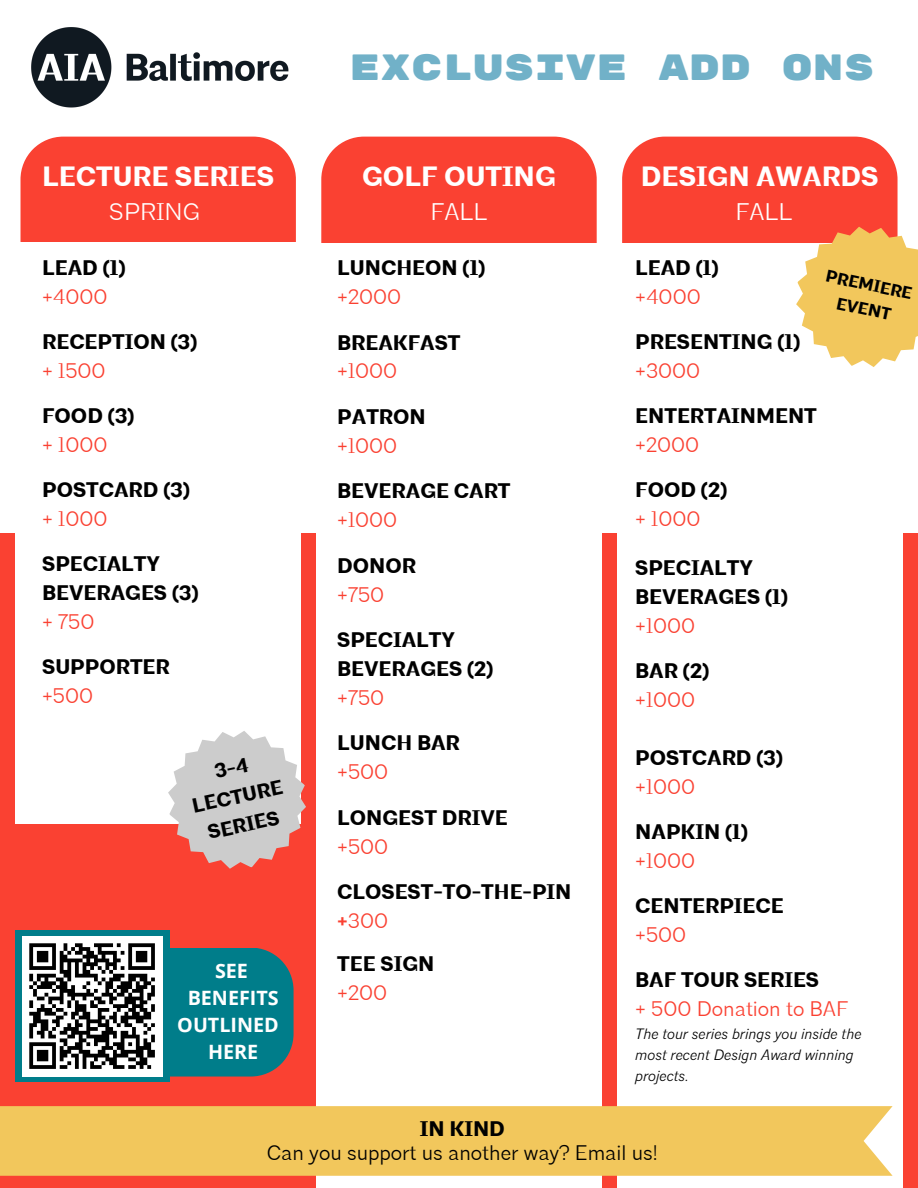
<style>
.page{position:relative;width:918px;height:1188px;background:#fff}
.page>*{position:absolute;margin:0;border:0;box-sizing:border-box;transform-origin:0 0}
.t1{font:36.3px "Rubik Mono One";color:#71b1c8}
.t2{font:700 27.75px "Architype";color:#fff}
.t3{font:300 24px "Architype";color:#fff}
.t4{font:700 21px/29px "Architype";color:#000}
.t5{font:300 21px "Architype";color:#fa4132}
.t6{font:300 21px "Architype";color:#000}
.t7{font:700 20.25px "Architype";color:#000}
.t8{font:700 19.8px "Open Sans";color:#fff}
.t9{font:700 16.95px "Architype";color:#000}
.t10{font:italic 300 15px/21px "Architype";color:#000}
.s1{color:#fa4132}
.s2{font-weight:300;color:#fa4132}
</style>
<div class="page">
<div style="left:0;top:534px;width:918px;height:654px;background:#fa4132"></div>
<img style="left:31px;top:27px;width:258px;height:81px">
<div style="left:15px;top:930px;width:154px;height:152px;background:#007d8a"></div>
<div style="left:21px;top:137px;width:275px;height:105px;background:#fa4132"></div>
<div style="left:321px;top:137px;width:276px;height:106px;background:#fa4132"></div>
<div style="left:622px;top:137px;width:276px;height:106px;background:#fa4132"></div>
<div style="left:16px;top:243px;width:285px;height:581px;background:#fff"></div>
<div style="left:316px;top:243px;width:286px;height:945px;background:#fff"></div>
<div style="left:617px;top:243px;width:285px;height:945px;background:#fff"></div>
<div style="left:0;top:1106px;width:893px;height:70px;background:#f2c75c"></div>
<svg style="left:796px;top:227px;width:122px;height:140px"></svg>
<div style="left:22px;top:936px;width:141px;height:141px;background:#fff"></div>
<svg style="left:29px;top:941px;width:265px;height:136px"></svg>
<svg style="left:168px;top:731px;width:138px;height:138px"></svg>
<p class="t1" style="left:349px;top:46px;width:527px">EXCLUSIVE ADD ONS</p>
<p class="t2" style="left:42px;top:160px;width:233px">LECTURE SERIES</p>
<p class="t2" style="left:362px;top:160px;width:195px">GOLF OUTING</p>
<p class="t2" style="left:641px;top:160px;width:239px">DESIGN AWARDS</p>
<p class="t3" style="left:109px;top:198px;width:92px">SPRING</p>
<p class="t3" style="left:430px;top:198px;width:59px">FALL</p>
<p class="t3" style="left:735px;top:198px;width:59px">FALL</p>
<p class="t4" style="left:42px;top:254px;width:85px">LEAD (1)</p>
<p class="t5" style="left:42px;top:284px;width:67px">+4000</p>
<p class="t4" style="left:42px;top:328px;width:157px">RECEPTION (3)</p>
<p class="t5" style="left:42px;top:358px;width:65px">+ 1500</p>
<p class="t4" style="left:42px;top:402px;width:94px">FOOD (3)</p>
<p class="t5" style="left:42px;top:432px;width:67px">+ 1000</p>
<p class="t4" style="left:42px;top:476px;width:149px">POSTCARD (3)</p>
<p class="t5" style="left:42px;top:506px;width:67px">+ 1000</p>
<p class="t4" style="left:42px;top:550px;width:158px">SPECIALTY<br>BEVERAGES (3)</p>
<p class="t5" style="left:42px;top:609px;width:54px">+ 750</p>
<p class="t4" style="left:42px;top:653px;width:129px">SUPPORTER</p>
<p class="t5" style="left:42px;top:683px;width:53px">+500</p>
<p class="t7" style="left:190px;top:794px;width:94px;rotate:-12deg">LECTURE</p>
<p class="t7" style="left:206px;top:820px;width:74px;rotate:-12deg">SERIES</p>
<p class="t8" style="left:215px;top:957px;width:34px">SEE</p>
<p class="t8" style="left:188px;top:984px;width:93px">BENEFITS</p>
<p class="t8" style="left:177px;top:1011px;width:103px">OUTLINED</p>
<p class="t8" style="left:208px;top:1038px;width:52px">HERE</p>
<p class="t4" style="left:337px;top:254px;width:150px">LUNCHEON (1)</p>
<p class="t5" style="left:337px;top:284px;width:66px">+2000</p>
<p class="t4" style="left:337px;top:329px;width:125px">BREAKFAST</p>
<p class="t5" style="left:337px;top:359px;width:62px">+1000</p>
<p class="t4" style="left:337px;top:403px;width:90px">PATRON</p>
<p class="t5" style="left:337px;top:433px;width:62px">+1000</p>
<p class="t4" style="left:337px;top:478px;width:175px">BEVERAGE CART</p>
<p class="t5" style="left:337px;top:507px;width:62px">+1000</p>
<p class="t4" style="left:337px;top:552px;width:80px">DONOR</p>
<p class="t5" style="left:337px;top:582px;width:48px">+750</p>
<p class="t4" style="left:337px;top:626px;width:119px">SPECIALTY</p>
<p class="t4" style="left:337px;top:655px;width:158px">BEVERAGES (2)</p>
<p class="t5" style="left:337px;top:685px;width:48px">+750</p>
<p class="t4" style="left:337px;top:730px;width:124px">LUNCH BAR</p>
<p class="t5" style="left:337px;top:759px;width:53px">+500</p>
<p class="t4" style="left:337px;top:804px;width:172px">LONGEST DRIVE</p>
<p class="t5" style="left:337px;top:834px;width:53px">+500</p>
<p class="t4" style="left:337px;top:878px;width:236px">CLOSEST-TO-THE-PIN <span class="s1">+</span><span class="s2">300</span></p>
<p class="t4" style="left:337px;top:950px;width:99px">TEE SIGN</p>
<p class="t5" style="left:337px;top:980px;width:51px">+200</p>
<p class="t4" style="left:635px;top:254px;width:85px">LEAD (1)</p>
<p class="t5" style="left:635px;top:284px;width:67px">+4000</p>
<p class="t4" style="left:635px;top:328px;width:167px">PRESENTING (1)</p>
<p class="t5" style="left:635px;top:358px;width:67px">+3000</p>
<p class="t4" style="left:635px;top:402px;width:183px">ENTERTAINMENT</p>
<p class="t5" style="left:635px;top:432px;width:66px">+2000</p>
<p class="t4" style="left:635px;top:476px;width:93px">FOOD (2)</p>
<p class="t5" style="left:635px;top:506px;width:67px">+ 1000</p>
<p class="t4" style="left:635px;top:554px;width:154px">SPECIALTY<br>BEVERAGES (1)</p>
<p class="t5" style="left:635px;top:613px;width:62px">+1000</p>
<p class="t4" style="left:635px;top:657px;width:75px">BAR (2)</p>
<p class="t5" style="left:635px;top:687px;width:62px">+1000</p>
<p class="t9" style="left:828px;top:265px;width:89px;rotate:12deg">PREMIERE</p>
<p class="t9" style="left:839px;top:293px;width:57px;rotate:12deg">EVENT</p>
<p class="t4" style="left:635px;top:744px;width:149px">POSTCARD (3)</p>
<p class="t5" style="left:635px;top:774px;width:62px">+1000</p>
<p class="t4" style="left:635px;top:818px;width:114px">NAPKIN (1)</p>
<p class="t5" style="left:635px;top:848px;width:62px">+1000</p>
<p class="t4" style="left:635px;top:892px;width:150px">CENTERPIECE</p>
<p class="t5" style="left:635px;top:922px;width:53px">+500</p>
<p class="t4" style="left:635px;top:966px;width:185px">BAF TOUR SERIES</p>
<p class="t5" style="left:635px;top:996px;width:215px">+ 500 Donation to BAF</p>
<p class="t10" style="left:635px;top:1025px;width:228px">The tour series brings you inside the most recent Design Award winning projects.</p>
<p class="t4" style="left:420px;top:1115px;width:87px">IN KIND</p>
<p class="t6" style="left:267px;top:1140px;width:392px">Can you support us another way? Email us!</p>
</div>
